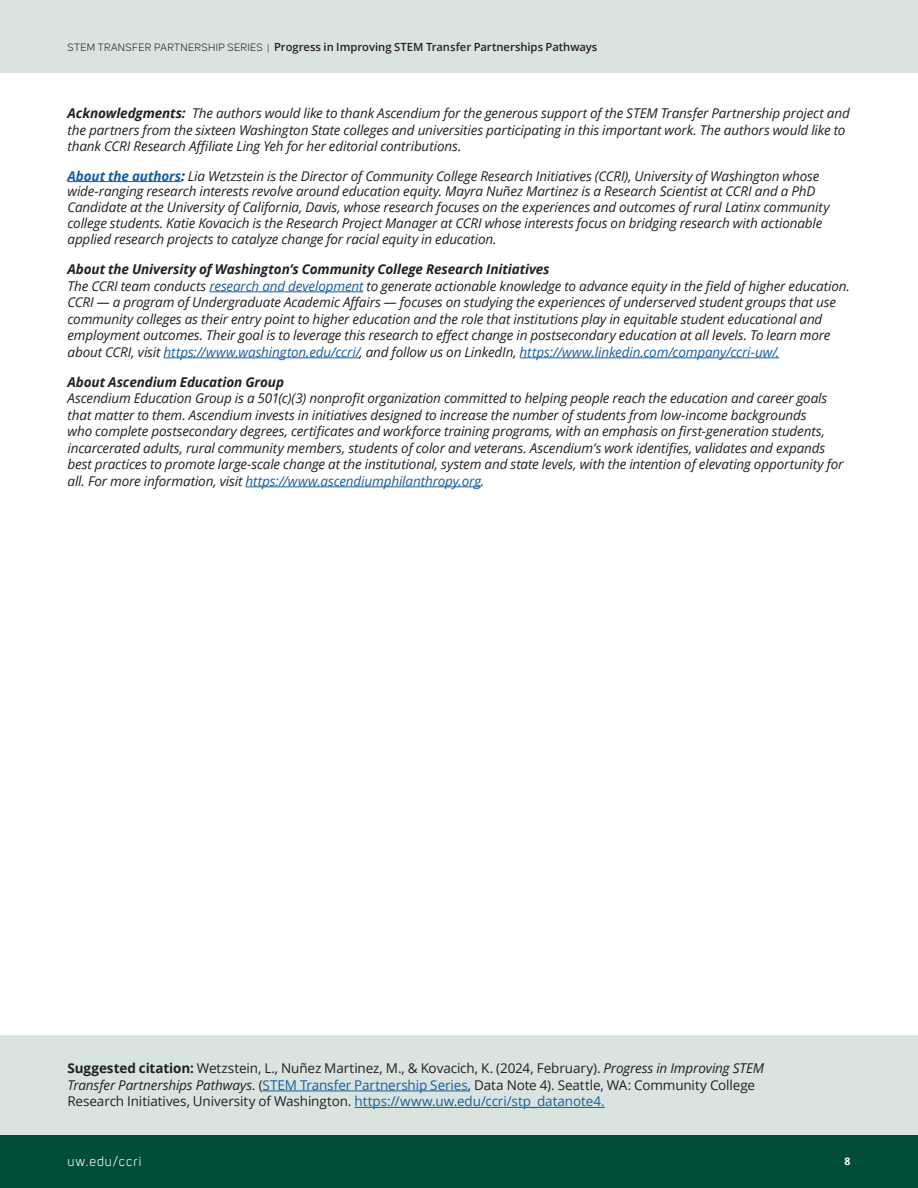
<style>
.page{position:relative;width:918px;height:1188px;background:#fff}
.page>*{position:absolute;margin:0;border:0;box-sizing:border-box;transform-origin:0 0}
.text{font:italic 13.5px/16.5px "Open Sans";letter-spacing:-.01em;color:#231f20}
.text-2{font:13.5px/16.5px "Open Sans";letter-spacing:-.01em;color:#231f20}
.t1{font:13.5px "Uni Sans";letter-spacing:.08em;color:#fff}
.t2{font:600 11.25px "Open Sans";letter-spacing:-.005em;color:#231f20}
.t3{font:700 10.5px "Open Sans";color:#fff}
.s1{font-family:"Uni Sans";font-weight:400;font-size:10.5px}
.s2{font-family:"Uni Sans";font-weight:400;font-size:9px}
.s3{font-weight:700}
.s4{font-weight:700;color:#175d9e}
.s5{color:#175d9e}
.s6{font-style:italic}
</style>
<div class="page">
<div style="left:0;top:1134px;width:918px;height:54px;background:#004e38"></div>
<div style="left:0;top:0;width:918px;height:73px;background:#d9e4e0"></div>
<hr style="left:68px;top:181px;width:113px;height:1px;background:#175d9e">
<hr style="left:209px;top:292px;width:154px;height:1px;background:#175d9e">
<hr style="left:164px;top:358px;width:196px;height:1px;background:#175d9e">
<hr style="left:520px;top:358px;width:259px;height:1px;background:#175d9e">
<hr style="left:245px;top:487px;width:236px;height:1px;background:#175d9e">
<div style="left:0;top:1036px;width:918px;height:99px;background:#d9e4e0"></div>
<hr style="left:262px;top:1091px;width:206px;height:1px;background:#175d9e">
<hr style="left:355px;top:1107px;width:250px;height:1px;background:#175d9e">
<p class="t2" style="left:68px;top:39px;width:531px"><span class="s1">STEM TRANSFER PARTNERSHIP SERIES</span> <span class="s2">|</span> Progress in Improving STEM Transfer Partnerships Pathways</p>
<p class="text" style="left:68px;top:105px;width:784px"><span class="s3">Acknowledgments:</span> The authors would like to thank Ascendium for the generous support of the STEM Transfer Partnership project and the partners from the sixteen Washington State colleges and universities participating in this important work. The authors would like to thank CCRI Research Affiliate Ling Yeh for her editorial contributions.</p>
<p class="text" style="left:68px;top:167px;width:764px;line-height:15.9px"><span class="s4">About the authors</span><span class="s3">:</span> Lia Wetzstein is the Director of Community College Research Initiatives (CCRI), University of Washington whose wide-ranging research interests revolve around education equity. Mayra Nuñez Martinez is a Research Scientist at CCRI and a PhD Candidate at the University of California, Davis, whose research focuses on the experiences and outcomes of rural Latinx community college students. Katie Kovacich is the Research Project Manager at CCRI whose interests focus on bridging research with actionable applied research projects to catalyze change for racial equity in education.</p>
<p class="text" style="left:68px;top:261px;width:784px"><span class="s3">About the University of Washington’s Community College Research Initiatives<br></span>The CCRI team conducts <span class="s5">research and development</span> to generate actionable knowledge to advance equity in the field of higher education.<br>CCRI — a program of Undergraduate Academic Affairs — focuses on studying the experiences of underserved student groups that use community colleges as their entry point to higher education and the role that institutions play in equitable student educational and employment outcomes. Their goal is to leverage this research to effect change in postsecondary education at all levels. To learn more about CCRI, visit <span class="s5">https://www.washington.edu/ccri/</span>, and follow us on LinkedIn, <span class="s5">https://www.linkedin.com/company/ccri-uw/.</span></p>
<p class="text" style="left:68px;top:373px;width:778px"><span class="s3">About Ascendium Education Group<br></span>Ascendium Education Group is a 501(c)(3) nonprofit organization committed to helping people reach the education and career goals that matter to them. Ascendium invests in initiatives designed to increase the number of students from low-income backgrounds<br>who complete postsecondary degrees, certificates and workforce training programs, with an emphasis on first-generation students, incarcerated adults, rural community members, students of color and veterans. Ascendium’s work identifies, validates and expands best practices to promote large-scale change at the institutional, system and state levels, with the intention of elevating opportunity for all. For more information, visit <span class="s5">https://www.ascendiumphilanthropy.org</span>.</p>
<p class="text-2" style="left:68px;top:1060px;width:698px"><span class="s3">Suggested citation:</span> Wetzstein, L., Nuñez Martinez, M., &amp; Kovacich, K. (2024, February). <span class="s6">Progress in Improving STEM<br>Transfer Partnerships Pathways.</span> (<span class="s5">STEM Transfer Partnership Series</span>, Data Note 4). Seattle, WA: Community College<br>Research Initiatives, University of Washington. <span class="s5">https://www.uw.edu/ccri/stp_datanote4.</span></p>
<p class="t1" style="left:68px;top:1153px;width:75px">uw.edu/ccri</p>
<p class="t3" style="left:845px;top:1154px;width:7px">8</p>
</div>
